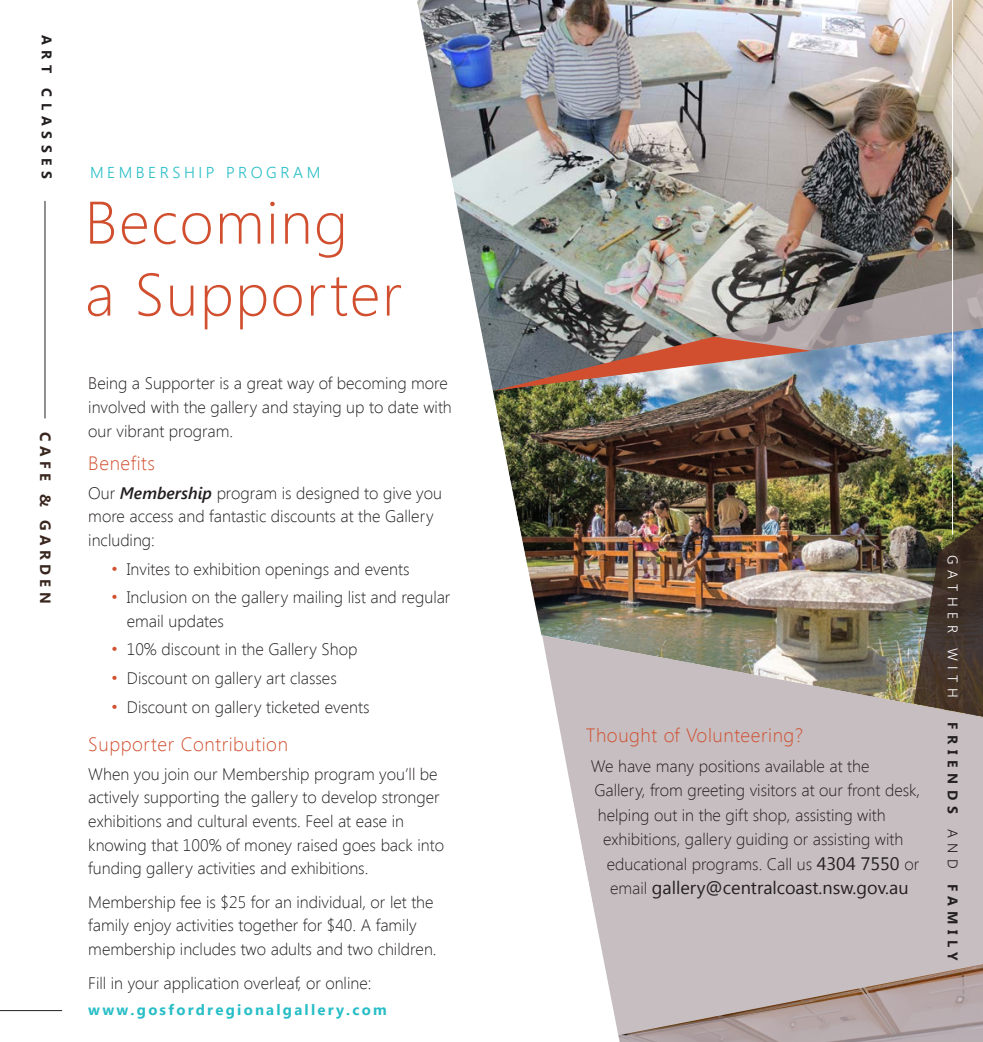
<style>
.page{position:relative;width:983px;height:1042px;background:#fff}
.page>*{position:absolute;margin:0;border:0;box-sizing:border-box;transform-origin:0 0}
.t1{font:300 59.85px/71.9px "Segoe UI";letter-spacing:.03em;color:#d14f2f}
.t2{font:300 19.25px "Segoe UI";letter-spacing:.03em;color:#d14f2f}
.t3{font:18.03px "Segoe UI";color:#231f20}
.t4{font:300 16.62px/23.6px "Segoe UI";color:#231f20}
.t5{font:300 15.75px "Segoe UI";letter-spacing:.225em;color:#28bec7}
.t6{font:700 14.88px "Segoe UI";letter-spacing:.15em;color:#28bec7}
.t7{font:700 14.88px "Segoe UI";letter-spacing:.3em;color:#39261f}
.t8{font:700 14px "Segoe UI";letter-spacing:.4em;color:#231f20}
.t9{font:300 14px "Segoe UI";letter-spacing:.4em;color:#fff}
.s1{font-weight:600;font-style:italic}
.s2{font-size:17.5px;color:#d14f2f}
.s3{font-weight:400;font-size:18.03px}
.s4{font-weight:300;font-size:16.62px}
.s5{font-weight:300}
</style>
<div class="page">
<hr style="left:0;top:1010px;width:62px;height:1px;background:#231f20">
<img style="left:623px;top:391px;width:359px;height:244px">
<img style="left:913px;top:506px;width:69px;height:129px">
<img style="left:623px;top:0;width:359px;height:268px">
<hr style="left:45px;top:201px;width:1px;height:217px;background:#231f20">
<img style="left:623px;top:268px;width:359px;height:123px">
<svg style="left:623px;top:635px;width:359px;height:329px;fill:#c7bec1"></svg>
<hr style="left:951px;top:0;width:1px;height:535px;background:#fff">
<img style="left:623px;top:964px;width:359px;height:2px">
<svg style="left:623px;top:966px;width:359px;height:76px"></svg>
<img style="left:417px;top:0;width:206px;height:1042px">
<p class="t8" style="left:57px;top:35px;width:145px;rotate:90deg">ART CLASSES</p>
<p class="t7" style="left:56px;top:432px;width:173px;rotate:90deg">CAFE &amp; GARDEN</p>
<p class="t5" style="left:90px;top:157px;width:232px">MEMBERSHIP PROGRAM</p>
<p class="t1" style="left:85px;top:184px;width:318px">Becoming<br>a Supporter</p>
<p class="t4" style="left:88px;top:371px;width:365px">Being a Supporter is a great way of becoming more involved with the gallery and staying up to date with our vibrant program.</p>
<p class="t2" style="left:88px;top:450px;width:68px">Benefits</p>
<p class="t4" style="left:88px;top:480px;width:355px">Our <span class="s1">Membership</span> program is designed to give you more access and fantastic discounts at the Gallery including:</p>
<p class="t4" style="left:111px;top:556px;width:300px"><span class="s2">•</span> Invites to exhibition openings and events</p>
<p class="t4" style="left:127px;top:585px;width:325px;text-indent:-16px"><span class="s2">•</span> Inclusion on the gallery mailing list and regular email updates</p>
<p class="t4" style="left:111px;top:637px;width:248px"><span class="s2">•</span> 10% discount in the Gallery Shop</p>
<p class="t4" style="left:111px;top:666px;width:227px"><span class="s2">•</span> Discount on gallery art classes</p>
<p class="t4" style="left:111px;top:694px;width:260px"><span class="s2">•</span> Discount on gallery ticketed events</p>
<p class="t2" style="left:88px;top:731px;width:201px">Supporter Contribution</p>
<p class="t4" style="left:88px;top:761px;width:357px">When you join our Membership program you’ll be actively supporting the gallery to develop stronger exhibitions and cultural events. Feel at ease in knowing that 100% of money raised goes back into funding gallery activities and exhibitions.</p>
<p class="t4" style="left:88px;top:889px;width:349px">Membership fee is $25 for an individual, or let the family enjoy activities together for $40. A family membership includes two adults and two children.</p>
<p class="t4" style="left:88px;top:970px;width:284px">Fill in your application overleaf, or online:</p>
<p class="t6" style="left:88px;top:995px;width:300px">www.gosfordregionalgallery.com</p>
<p class="t2" style="left:585px;top:722px;width:219px">Thought of Volunteering?</p>
<p class="t4" style="left:590px;top:753px;width:280px">We have many positions available at the</p>
<p class="t4" style="left:594px;top:778px;width:327px">Gallery, from greeting visitors at our front desk,</p>
<p class="t4" style="left:597px;top:802px;width:289px">helping out in the gift shop, assisting with</p>
<p class="t4" style="left:603px;top:827px;width:302px">exhibitions, gallery guiding or assisting with</p>
<p class="t4" style="left:606px;top:851px;width:314px">educational programs. Call us <span class="s3">4304 7550</span> or</p>
<p class="t3" style="left:610px;top:875px;width:300px"><span class="s4">email</span> gallery@centralcoast.nsw.gov.au</p>
<p class="t9" style="left:965px;top:555px;width:144px;rotate:90deg">GATHER WITH</p>
<p class="t8" style="left:962px;top:722px;width:240px;rotate:90deg">FRIENDS <span class="s5">AND</span> FAMILY</p>
</div>
